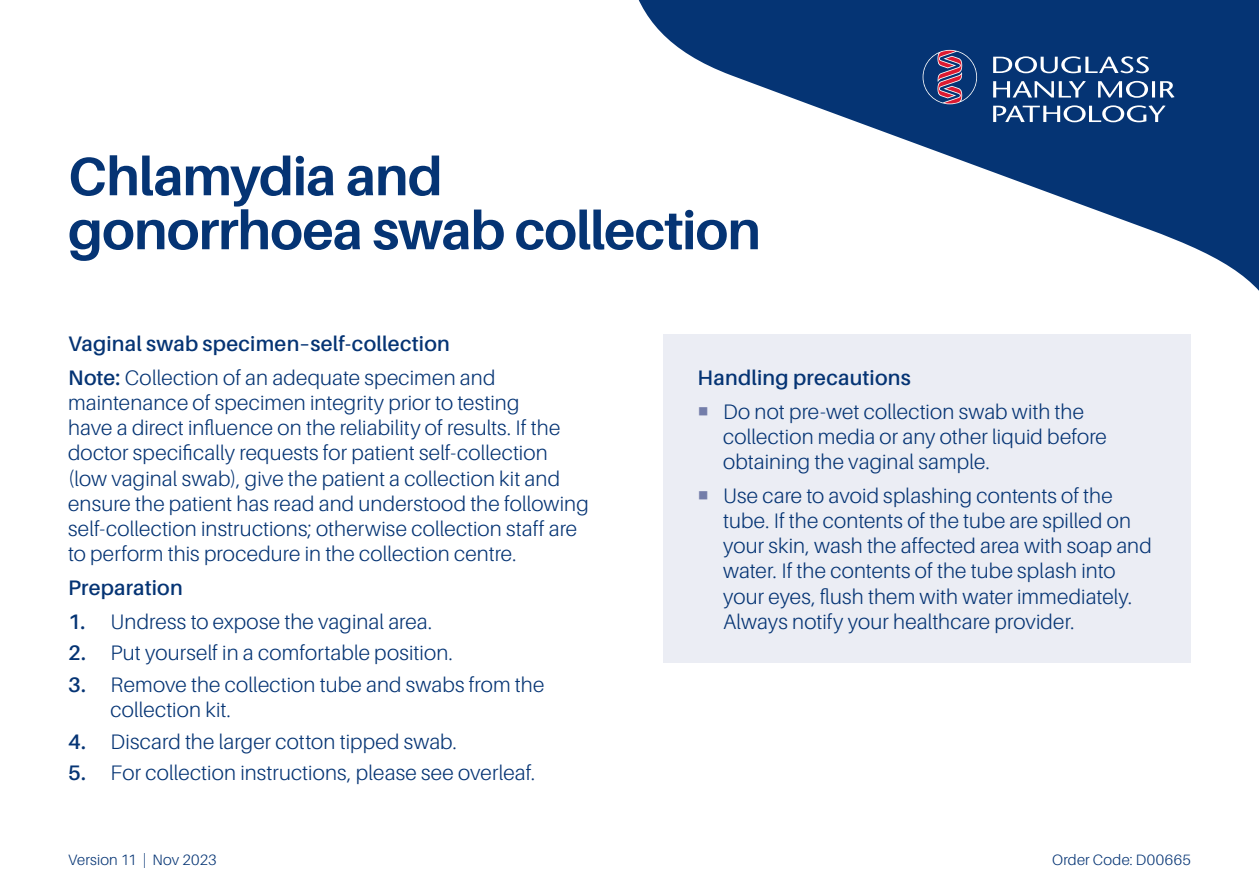
<style>
.page{position:relative;width:1259px;height:893px;background:#fff}
.page>*{position:absolute;margin:0;border:0;box-sizing:border-box;transform-origin:0 0}
.t1{font:700 54px/54px "Aileron";letter-spacing:-.02em;color:#053474}
.t2{font:300 21px/25.2px "Aileron";letter-spacing:.005em;color:#053474}
.t3{font:600 21px/33.6px "Aileron";letter-spacing:.01em;color:#053474}
.t4{font:300 15px "Aileron";letter-spacing:.015em;color:#053474}
.s1{font-weight:300}
.s2{font-weight:600}
</style>
<div class="page">
<svg style="left:638px;top:0;width:621px;height:291px"></svg>
<svg style="left:922px;top:50px;width:252px;height:72px;background:#335488"></svg>
<div style="left:663px;top:335px;width:528px;height:328px;background:#ebedf4"></div>
<h1 class="t1" style="left:68px;top:150px;width:694px">Chlamydia and<br>gonorrhoea swab collection</h1>
<p class="t3" style="left:68px;top:327px;width:429px">Vaginal swab specimen–self-collection<br>Note: <span class="s1">Collection of an adequate specimen and</span></p>
<p class="t2" style="left:68px;top:390px;width:522px">maintenance of specimen integrity prior to testing<br>have a direct influence on the reliability of results. If the doctor specifically requests for patient self-collection (low vaginal swab), give the patient a collection kit and ensure the patient has read and understood the following self-collection instructions; otherwise collection staff are to perform this procedure in the collection centre.</p>
<p class="t3" style="left:68px;top:571px;width:116px">Preparation</p>
<p class="t2" style="left:68px;top:609px;width:366px"><span class="s2">1.</span> Undress to expose the vaginal area.</p>
<p class="t2" style="left:68px;top:640px;width:386px"><span class="s2">2.</span> Put yourself in a comfortable position.</p>
<p class="t2" style="left:111px;top:672px;width:435px;text-indent:-43px"><span class="s2">3.</span> Remove the collection tube and swabs from the collection kit.</p>
<p class="t2" style="left:68px;top:729px;width:390px"><span class="s2">4.</span> Discard the larger cotton tipped swab.</p>
<p class="t2" style="left:68px;top:760px;width:469px"><span class="s2">5.</span> For collection instructions, please see overleaf.</p>
<p class="t3" style="left:697px;top:361px;width:215px">Handling precautions</p>
<p class="t2" style="left:723px;top:399px;width:385px">Do not pre-wet collection swab with the collection media or any other liquid before obtaining the vaginal sample.</p>
<p class="t2" style="left:723px;top:483px;width:430px">Use care to avoid splashing contents of the tube. If the contents of the tube are spilled on your skin, wash the affected area with soap and water. If the contents of the tube splash into your eyes, flush them with water immediately.<br>Always notify your healthcare provider.</p>
<p class="t4" style="left:68px;top:851px;width:150px">Version 11 | Nov 2023</p>
<p class="t4" style="left:1052px;top:851px;width:140px">Order Code: D00665</p>
</div>
